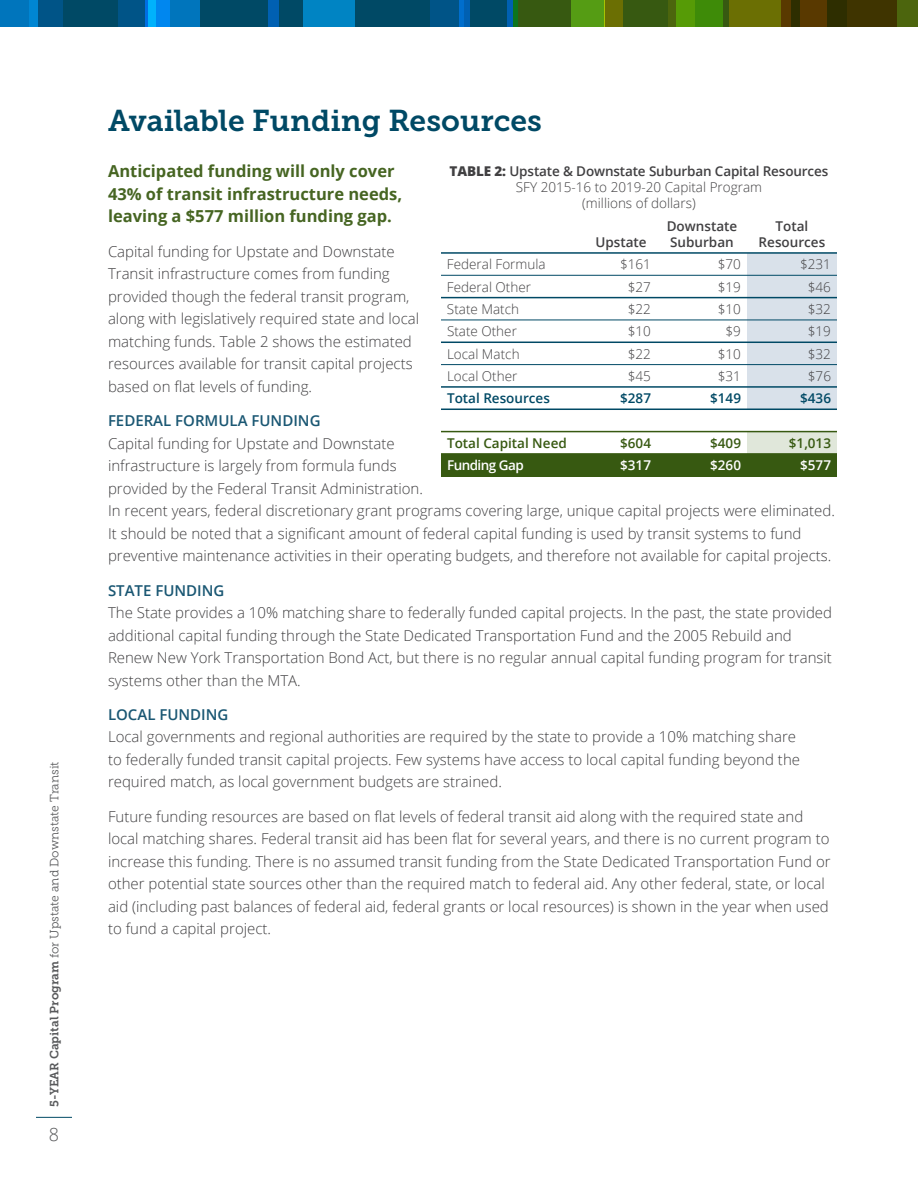
<style>
.page{position:relative;width:918px;height:1188px;background:#fff}
.page>*{position:absolute;margin:0;border:0;box-sizing:border-box;transform-origin:0 0}
.t1{font:30px "Museo Slab 700";color:#004965}
.t2{font:300 18px "Open Sans";color:#58595b}
.t3{font:700 16.5px/22.5px "Open Sans";color:#466522}
.t4{font:300 15px/22.5px "Open Sans";color:#414042}
.t5{font:600 15px "Open Sans";color:#1a5773}
.t6{font:300 13.5px/16.2px "Open Sans";color:#414042;text-align:center}
.t7{font:600 13.5px/16.2px "Open Sans";color:#414042}
.t8{font:600 13.5px "Open Sans";color:#375911}
.t9{font:600 13.5px "Open Sans";color:#004965}
.t10{font:600 13.5px "Open Sans";letter-spacing:-.04em;color:#fff}
.t11{font:12px "Museo Slab 300";color:#58595b}
.s1{font-family:"Museo Slab 700"}
.s2{font-weight:800}
.s3{font-weight:600}
</style>
<div class="page">
<hr style="left:36px;top:1117px;width:36px;height:1px;background:#004965">
<div style="left:747px;top:254px;width:90px;height:155px;background:#d9e1ea"></div>
<div style="left:747px;top:432px;width:90px;height:22px;background:#e0e7da"></div>
<div style="left:441px;top:455px;width:396px;height:21px;background:#375911"></div>
<hr style="left:441px;top:431px;width:144px;height:1px;background:#375911">
<hr style="left:585px;top:431px;width:72px;height:1px;background:#375911">
<hr style="left:657px;top:431px;width:90px;height:1px;background:#375911">
<hr style="left:747px;top:431px;width:90px;height:1px;background:#375911">
<hr style="left:441px;top:453px;width:144px;height:2px;background:#375911">
<hr style="left:585px;top:453px;width:72px;height:2px;background:#375911">
<hr style="left:657px;top:453px;width:90px;height:2px;background:#375911">
<hr style="left:747px;top:453px;width:90px;height:2px;background:#375911">
<hr style="left:441px;top:476px;width:144px;height:1px;background:#375911">
<hr style="left:585px;top:476px;width:72px;height:1px;background:#375911">
<hr style="left:657px;top:476px;width:90px;height:1px;background:#375911">
<hr style="left:747px;top:476px;width:90px;height:1px;background:#375911">
<hr style="left:441px;top:275px;width:144px;height:1px;background:#004965">
<hr style="left:585px;top:275px;width:72px;height:1px;background:#004965">
<hr style="left:657px;top:275px;width:90px;height:1px;background:#004965">
<hr style="left:747px;top:275px;width:90px;height:1px;background:#004965">
<hr style="left:441px;top:320px;width:144px;height:1px;background:#004965">
<hr style="left:585px;top:320px;width:72px;height:1px;background:#004965">
<hr style="left:657px;top:320px;width:90px;height:1px;background:#004965">
<hr style="left:747px;top:320px;width:90px;height:1px;background:#004965">
<hr style="left:441px;top:364px;width:144px;height:1px;background:#004965">
<hr style="left:585px;top:364px;width:72px;height:1px;background:#004965">
<hr style="left:657px;top:364px;width:90px;height:1px;background:#004965">
<hr style="left:747px;top:364px;width:90px;height:1px;background:#004965">
<hr style="left:441px;top:342px;width:144px;height:1px;background:#004965">
<hr style="left:585px;top:342px;width:72px;height:1px;background:#004965">
<hr style="left:657px;top:342px;width:90px;height:1px;background:#004965">
<hr style="left:747px;top:342px;width:90px;height:1px;background:#004965">
<hr style="left:441px;top:386px;width:144px;height:2px;background:#004965">
<hr style="left:585px;top:386px;width:72px;height:2px;background:#004965">
<hr style="left:657px;top:386px;width:90px;height:2px;background:#004965">
<hr style="left:747px;top:386px;width:90px;height:2px;background:#004965">
<hr style="left:441px;top:409px;width:144px;height:1px;background:#004965">
<hr style="left:585px;top:409px;width:72px;height:1px;background:#004965">
<hr style="left:657px;top:409px;width:90px;height:1px;background:#004965">
<hr style="left:747px;top:409px;width:90px;height:1px;background:#004965">
<hr style="left:441px;top:252px;width:144px;height:2px;background:#004965">
<hr style="left:585px;top:252px;width:72px;height:2px;background:#004965">
<hr style="left:657px;top:252px;width:90px;height:2px;background:#004965">
<hr style="left:747px;top:252px;width:90px;height:2px;background:#004965">
<hr style="left:441px;top:297px;width:144px;height:1px;background:#004965">
<hr style="left:585px;top:297px;width:72px;height:1px;background:#004965">
<hr style="left:657px;top:297px;width:90px;height:1px;background:#004965">
<hr style="left:747px;top:297px;width:90px;height:1px;background:#004965">
<div style="left:513px;top:0;width:405px;height:27px;background:#375911"></div>
<div style="left:0;top:0;width:513px;height:27px;background:#004965"></div>
<svg style="left:790px;top:0;width:58px;height:27px"></svg>
<svg style="left:729px;top:0;width:61px;height:27px;background:#686702"></svg>
<div style="left:268px;top:0;width:11px;height:27px;background:#0060b2"></div>
<svg style="left:508px;top:0;width:10px;height:27px"></svg>
<div style="left:605px;top:0;width:18px;height:27px;background:#6b6f03"></div>
<div style="left:676px;top:0;width:46px;height:27px;background:#3e8b08"></div>
<div style="left:0;top:0;width:38px;height:27px;background:#0075bc"></div>
<svg style="left:29px;top:0;width:34px;height:27px"></svg>
<div style="left:304px;top:0;width:51px;height:27px;background:#0084c3"></div>
<div style="left:571px;top:0;width:34px;height:27px;background:#559c14"></div>
<svg style="left:848px;top:0;width:70px;height:27px;background:#424203"></svg>
<div style="left:459px;top:0;width:11px;height:27px;background:#0060b2"></div>
<svg style="left:430px;top:0;width:34px;height:27px"></svg>
<div style="left:119px;top:0;width:51px;height:27px;background:#005487"></div>
<div style="left:145px;top:0;width:11px;height:27px;background:#006fe3"></div>
<svg style="left:148px;top:0;width:52px;height:27px"></svg>
<svg style="left:668px;top:0;width:27px;height:27px"></svg>
<div style="left:800px;top:0;width:26px;height:27px;background:#593900"></div>
<p class="t11" style="left:48px;top:1107px;width:347px;rotate:-90deg"><span class="s1">5-YEAR Capital Program</span> for Upstate and Downstate Transit</p>
<p class="t2" style="left:49px;top:1123px;width:12px">8</p>
<h1 class="t1" style="left:108px;top:103px;width:435px">Available Funding Resources</h1>
<p class="t3" style="left:108px;top:159px;width:296px">Anticipated funding will only cover<br>43% of transit infrastructure needs, leaving a $577 million funding gap.</p>
<p class="t4" style="left:108px;top:239px;width:313px">Capital funding for Upstate and Downstate Transit infrastructure comes from funding provided though the federal transit program, along with legislatively required state and local matching funds. Table 2 shows the estimated resources available for transit capital projects based on flat levels of funding.</p>
<p class="t5" style="left:108px;top:410px;width:214px">FEDERAL FORMULA FUNDING</p>
<p class="t4" style="left:108px;top:431px;width:728px">Capital funding for Upstate and Downstate<br>infrastructure is largely from formula funds<br>provided by the Federal Transit Administration.<br>In recent years, federal discretionary grant programs covering large, unique capital projects were eliminated.<br>It should be noted that a significant amount of federal capital funding is used by transit systems to fund preventive maintenance activities in their operating budgets, and therefore not available for capital projects.</p>
<p class="t5" style="left:108px;top:580px;width:118px">STATE FUNDING</p>
<p class="t4" style="left:108px;top:601px;width:726px">The State provides a 10% matching share to federally funded capital projects. In the past, the state provided additional capital funding through the State Dedicated Transportation Fund and the 2005 Rebuild and Renew New York Transportation Bond Act, but there is no regular annual capital funding program for transit systems other than the MTA.</p>
<p class="t5" style="left:108px;top:704px;width:122px">LOCAL FUNDING</p>
<p class="t4" style="left:108px;top:725px;width:694px">Local governments and regional authorities are required by the state to provide a 10% matching share to federally funded transit capital projects. Few systems have access to local capital funding beyond the required match, as local government budgets are strained.</p>
<p class="t4" style="left:108px;top:805px;width:724px">Future funding resources are based on flat levels of federal transit aid along with the required state and local matching shares. Federal transit aid has been flat for several years, and there is no current program to increase this funding. There is no assumed transit funding from the State Dedicated Transportation Fund or other potential state sources other than the required match to federal aid. Any other federal, state, or local aid (including past balances of federal aid, federal grants or local resources) is shown in the year when used to fund a capital project.</p>
<p class="t6" style="left:450px;top:163px;width:380px"><span class="s2">TABLE 2:</span> <span class="s3">Upstate &amp; Downstate Suburban Capital Resources<br></span>SFY 2015-16 to 2019-20 Capital Program<br>(millions of dollars)</p>
<p class="t7" style="left:595px;top:234px;width:53px">Upstate</p>
<p class="t7" style="left:667px;top:217px;width:72px">Downstate<br>Suburban</p>
<p class="t7" style="left:759px;top:217px;width:68px;text-align:center">Total<br>Resources</p>
<p class="t6" style="left:447px;top:256px;width:100px">Federal Formula</p>
<p class="t6" style="left:620px;top:256px;width:32px">$161</p>
<p class="t6" style="left:718px;top:256px;width:25px">$70</p>
<p class="t6" style="left:800px;top:256px;width:32px">$231</p>
<p class="t6" style="left:447px;top:278px;width:86px">Federal Other</p>
<p class="t6" style="left:628px;top:278px;width:25px">$27</p>
<p class="t6" style="left:718px;top:278px;width:25px">$19</p>
<p class="t6" style="left:808px;top:278px;width:25px">$46</p>
<p class="t6" style="left:447px;top:301px;width:74px">State Match</p>
<p class="t6" style="left:628px;top:301px;width:25px">$22</p>
<p class="t6" style="left:718px;top:301px;width:25px">$10</p>
<p class="t6" style="left:808px;top:301px;width:25px">$32</p>
<p class="t6" style="left:447px;top:323px;width:71px">State Other</p>
<p class="t6" style="left:628px;top:323px;width:25px">$10</p>
<p class="t6" style="left:726px;top:323px;width:17px">$9</p>
<p class="t6" style="left:808px;top:323px;width:25px">$19</p>
<p class="t6" style="left:447px;top:345px;width:74px">Local Match</p>
<p class="t6" style="left:628px;top:345px;width:25px">$22</p>
<p class="t6" style="left:718px;top:345px;width:25px">$10</p>
<p class="t6" style="left:808px;top:345px;width:25px">$32</p>
<p class="t6" style="left:447px;top:368px;width:72px">Local Other</p>
<p class="t6" style="left:628px;top:368px;width:25px">$45</p>
<p class="t6" style="left:718px;top:368px;width:25px">$31</p>
<p class="t6" style="left:808px;top:368px;width:25px">$76</p>
<p class="t9" style="left:447px;top:389px;width:104px">Total Resources</p>
<p class="t9" style="left:620px;top:389px;width:32px">$287</p>
<p class="t9" style="left:710px;top:389px;width:32px">$149</p>
<p class="t9" style="left:800px;top:389px;width:32px">$436</p>
<p class="t8" style="left:447px;top:434px;width:121px">Total Capital Need</p>
<p class="t8" style="left:620px;top:434px;width:32px">$604</p>
<p class="t8" style="left:710px;top:434px;width:32px">$409</p>
<p class="t8" style="left:789px;top:434px;width:44px">$1,013</p>
<p class="t10" style="left:447px;top:456px;width:78px">Funding Gap</p>
<p class="t10" style="left:620px;top:456px;width:32px">$317</p>
<p class="t10" style="left:710px;top:456px;width:32px">$260</p>
<p class="t10" style="left:800px;top:456px;width:32px">$577</p>
</div>
